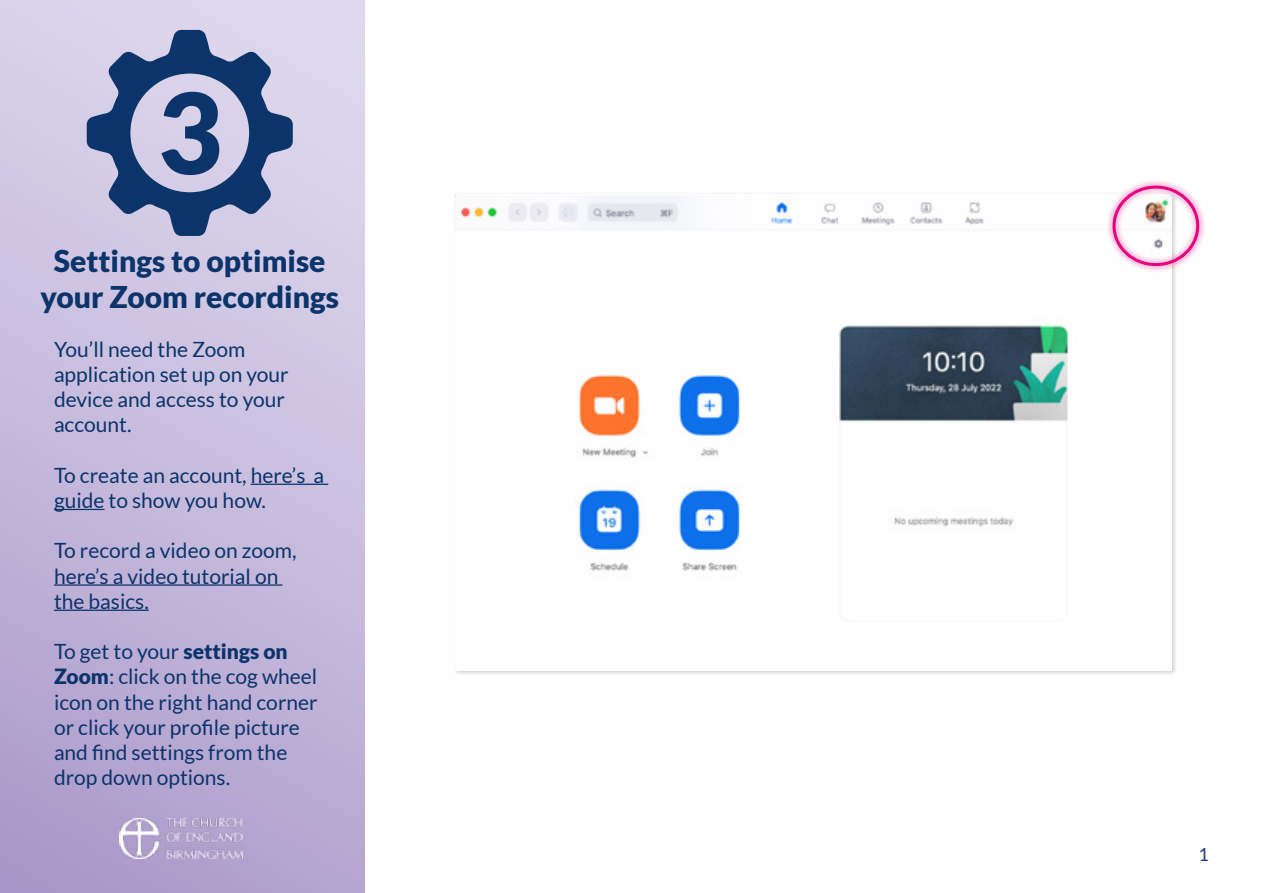
<style>
.page{position:relative;width:1263px;height:893px;background:#fff}
.page>*{position:absolute;margin:0;border:0;box-sizing:border-box;transform-origin:0 0}
.t1{font:900 111.9px "Lato";color:#0b346a}
.t2{font:900 30px/36px "Lato";color:#0b346a;text-align:center}
.t3{font:21px/25.2px "Lato";color:#0b346a}
.t4{font:18px "Lato";color:#1e3582}
.s1{font-weight:900}
</style>
<div class="page">
<div style="left:0;top:0;width:365px;height:893px;background:linear-gradient(to bottom,#dfd9ee,#b09fce)"></div>
<img style="left:120px;top:818px;width:122px;height:40px">
<hr style="left:251px;top:484px;width:77px;height:1px;background:#0b346a">
<hr style="left:54px;top:509px;width:51px;height:1px;background:#0b346a">
<hr style="left:54px;top:584px;width:228px;height:2px;background:#0b346a">
<hr style="left:54px;top:610px;width:95px;height:1px;background:#0b346a">
<div style="left:454px;top:192px;width:723px;height:483px;background:#000;opacity:.2"></div>
<img style="left:456px;top:195px;width:716px;height:475px">
<div style="left:1106px;top:180px;width:99px;height:93px;background:#e6007d;opacity:.79"></div>
<div style="left:1112px;top:186px;width:87px;height:80px;border:3px solid #e6007d;border-radius:50%"></div>
<svg style="left:87px;top:30px;width:206px;height:206px;background:#8a95b9"></svg>
<h1 class="t1" style="left:157px;top:68px;width:66px">3</h1>
<h2 class="t2" style="left:40px;top:242px;width:300px">Settings to optimise your Zoom recordings</h2>
<p class="t3" style="left:54px;top:336px;width:236px">You’ll need the Zoom application set up on your device and access to your account.</p>
<p class="t3" style="left:54px;top:462px;width:272px">To create an account, here’s a guide to show you how.</p>
<p class="t3" style="left:54px;top:538px;width:244px">To record a video on zoom, here’s a video tutorial on the basics.</p>
<p class="t3" style="left:54px;top:639px;width:265px">To get to your <span class="s1">settings on<br>Zoom</span>: click on the cog wheel icon on the right hand corner or click your profile picture and find settings from the drop down options.</p>
<p class="t4" style="left:1198px;top:844px;width:12px">1</p>
</div>
